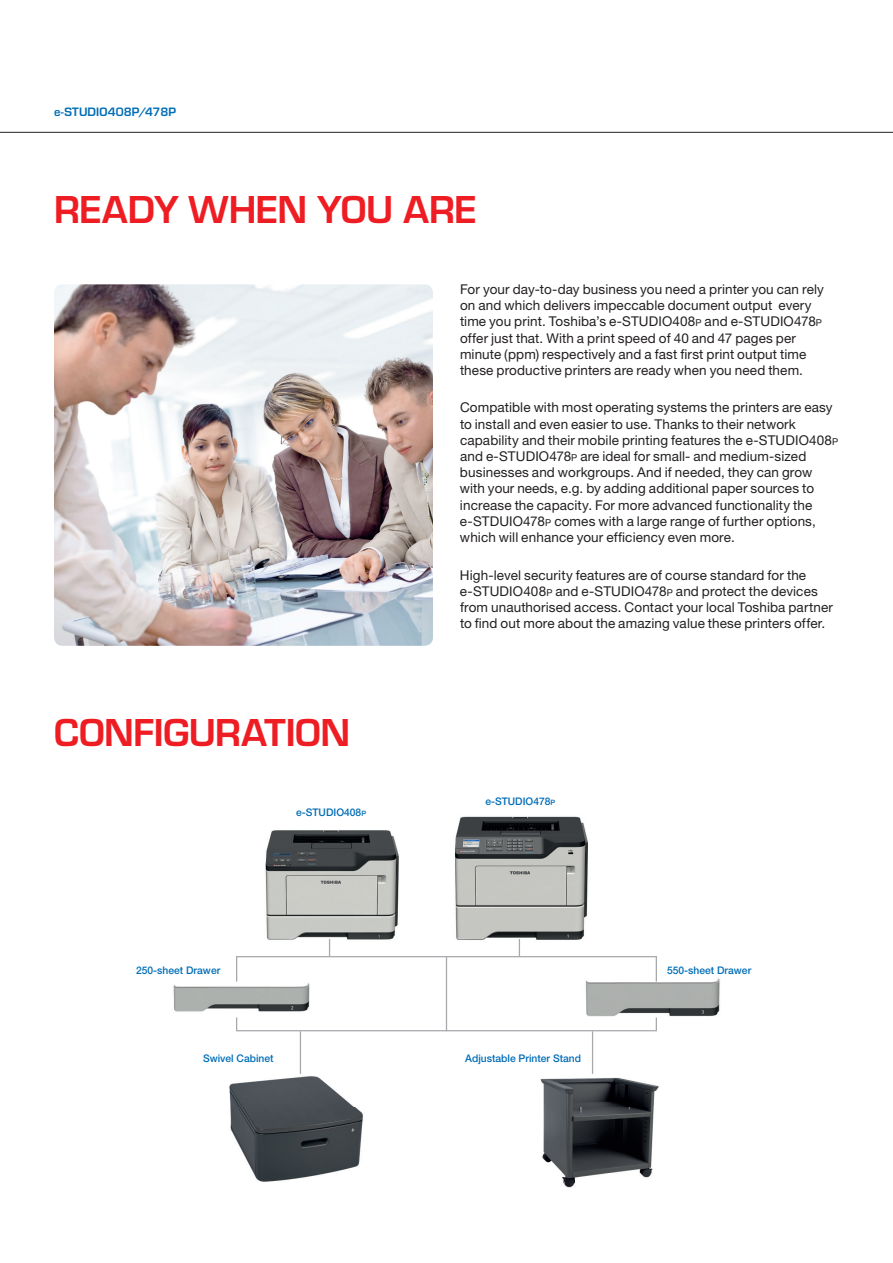
<style>
.page{position:relative;width:893px;height:1263px;background:#fff}
.page>*{position:absolute;margin:0;border:0;box-sizing:border-box;transform-origin:0 0}
.t1{font:600 36px "Eurostile LT Std";letter-spacing:-.015em;color:#ee1d23}
.t2{font:13.5px/16.2px "Helvetica Neue LT Std";letter-spacing:.01em;color:#231f20}
.t3{font:600 11.25px "Eurostile LT Std";letter-spacing:.01em;color:#006db7}
.t4{font:500 10.5px "Helvetica Neue LT Pro";color:#006db7}
.s1{font-size:7.35px}
.s2{font-size:9.45px}
</style>
<div class="page">
<hr style="left:0;top:132px;width:893px;height:1px;background:#231f20">
<img style="left:54px;top:284px;width:379px;height:362px">
<img style="left:173px;top:816px;width:547px;height:372px">
<hr style="left:446px;top:957px;width:1px;height:74px;background:#a8a9ad">
<svg style="left:236px;top:1017px;width:1px;height:13px"></svg>
<hr style="left:300px;top:1031px;width:1px;height:43px;background:#a8a9ad">
<svg style="left:656px;top:1017px;width:1px;height:13px"></svg>
<hr style="left:592px;top:1031px;width:1px;height:43px;background:#a8a9ad">
<svg style="left:236px;top:957px;width:1px;height:24px"></svg>
<svg style="left:656px;top:957px;width:1px;height:24px"></svg>
<svg style="left:329px;top:939px;width:1px;height:17px"></svg>
<hr style="left:236px;top:956px;width:421px;height:1px;background:#a8a9ad">
<hr style="left:236px;top:1030px;width:421px;height:1px;background:#a8a9ad">
<svg style="left:519px;top:939px;width:1px;height:17px"></svg>
<p class="t3" style="left:54px;top:104px;width:124px">e-STUDIO408P/478P</p>
<h1 class="t1" style="left:54px;top:187px;width:424px">READY WHEN YOU ARE</h1>
<h1 class="t1" style="left:54px;top:710px;width:298px">CONFIGURATION</h1>
<p class="t4" style="left:136px;top:964px;width:86px">250-sheet Drawer</p>
<p class="t4" style="left:296px;top:806px;width:72px">e-STUDIO408<span class="s1">P</span></p>
<p class="t2" style="left:460px;top:281px;width:365px">For your day-to-day business you need a printer you can rely on and which delivers impeccable document output every time you print. Toshiba’s e-STUDIO408<span class="s2">P</span> and e-STUDIO478<span class="s2">P </span>offer just that. With a print speed of 40 and 47 pages per minute (ppm) respectively and a fast first print output time these productive printers are ready when you need them.</p>
<p class="t2" style="left:460px;top:399px;width:380px">Compatible with most operating systems the printers are easy to install and even easier to use. Thanks to their network capability and their mobile printing features the e-STUDIO408<span class="s2">P </span>and e-STUDIO478<span class="s2">P</span> are ideal for small- and medium-sized businesses and workgroups. And if needed, they can grow with your needs, e.g. by adding additional paper sources to increase the capacity. For more advanced functionality the e-STDUIO478<span class="s2">P</span> comes with a large range of further options, which will enhance your efficiency even more.</p>
<p class="t2" style="left:460px;top:566px;width:374px">High-level security features are of course standard for the e-STUDIO408<span class="s2">P</span> and e-STUDIO478<span class="s2">P</span> and protect the devices from unauthorised access. Contact your local Toshiba partner to find out more about the amazing value these printers offer.</p>
<p class="t4" style="left:485px;top:795px;width:72px">e-STUDIO478<span class="s1">P</span></p>
<p class="t4" style="left:667px;top:964px;width:86px">550-sheet Drawer</p>
<p class="t4" style="left:203px;top:1052px;width:72px">Swivel Cabinet</p>
<p class="t4" style="left:465px;top:1052px;width:117px">Adjustable Printer Stand</p>
</div>
